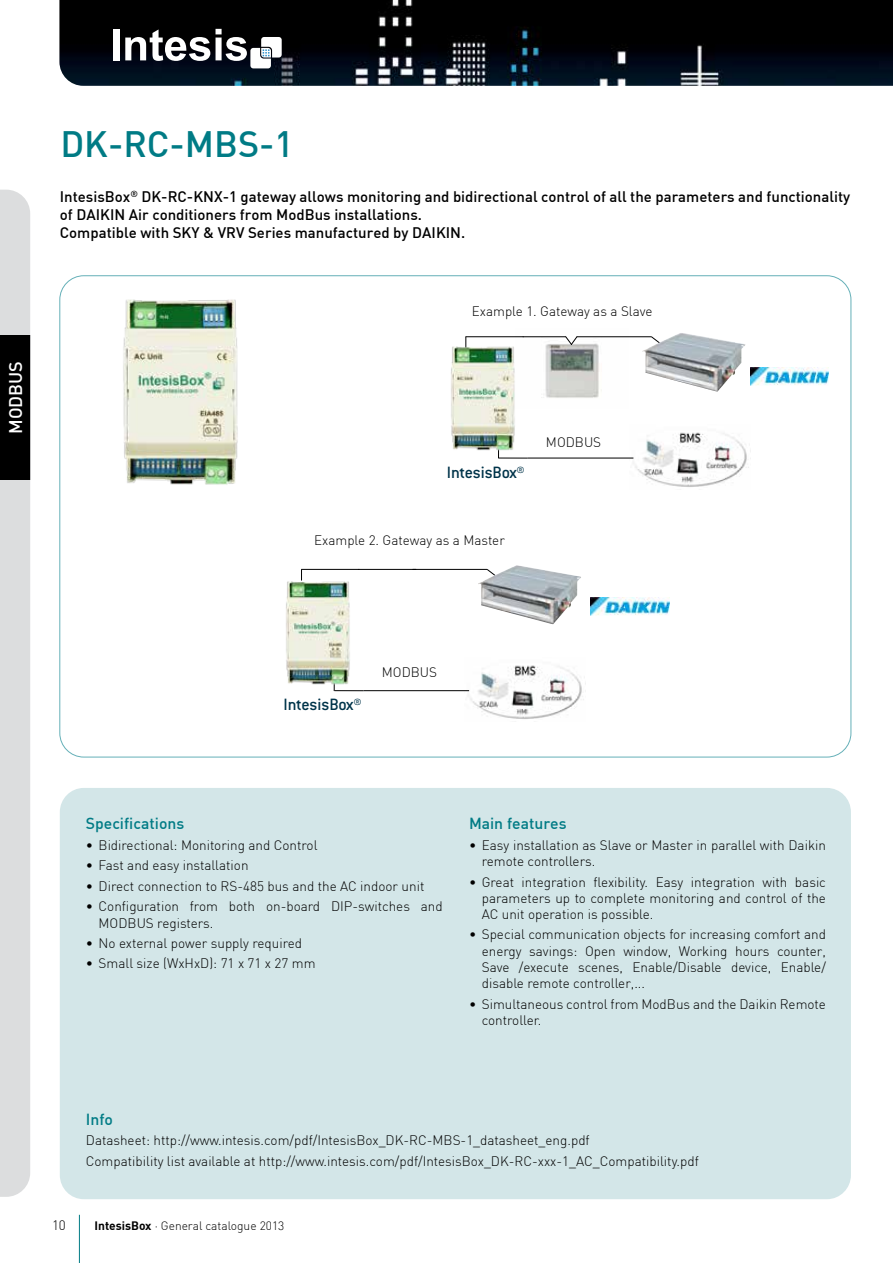
<style>
.page{position:relative;width:893px;height:1263px;background:#fff}
.page>*{position:absolute;margin:0;border:0;box-sizing:border-box;transform-origin:0 0}
.t1{font:500 36px "DIN";color:#007b85}
.t2{font:500 18px "Conduit ITC";letter-spacing:-.01em;color:#00344a}
.t3{font:500 18px "DIN";color:#fff}
.t4{font:500 15.75px "DIN";color:#007b85}
.t5{font:500 15px/18px "DIN";color:#000}
.t6{font:300 13.5px/16.2px "DIN";color:#000}
.t7{font:300 12px "DIN";color:#000}
.s1{font-weight:300}
.s2{font-weight:700}
</style>
<div class="page">
<img style="left:59px;top:0;width:834px;height:86px">
<div style="left:113px;top:29px;width:6px;height:31px;background:#fff"></div>
<svg style="left:125px;top:29px;width:85px;height:32px"></svg>
<svg style="left:216px;top:29px;width:66px;height:39px"></svg>
<div style="left:0;top:190px;width:30px;height:1007px;background:#dcddde"></div>
<div style="left:0;top:335px;width:30px;height:144px;background:#000"></div>
<hr style="left:79px;top:1215px;width:1px;height:48px;background:#007b85">
<hr style="left:892px;top:1215px;width:1px;height:48px;background:#007b85">
<div style="left:60px;top:788px;width:791px;height:411px;background:#d3e6e8;border-radius:24px"></div>
<img style="left:590px;top:598px;width:79px;height:18px">
<hr style="left:359px;top:569px;width:57px;height:1px;background:#000">
<hr style="left:413px;top:569px;width:74px;height:1px;background:#000">
<img style="left:478px;top:565px;width:103px;height:59px">
<img style="left:465px;top:665px;width:121px;height:54px">
<hr style="left:363px;top:690px;width:106px;height:1px;background:#000">
<img style="left:286px;top:568px;width:83px;height:124px">
<img style="left:123px;top:299px;width:115px;height:186px">
<img style="left:534px;top:337px;width:94px;height:61px">
<hr style="left:523px;top:336px;width:43px;height:1px;background:#000">
<hr style="left:577px;top:336px;width:74px;height:1px;background:#000">
<svg style="left:565px;top:336px;width:13px;height:9px"></svg>
<img style="left:642px;top:333px;width:103px;height:59px">
<img style="left:629px;top:432px;width:120px;height:55px">
<hr style="left:528px;top:458px;width:105px;height:1px;background:#000">
<img style="left:451px;top:336px;width:83px;height:123px">
<img style="left:750px;top:368px;width:79px;height:18px">
<h2 class="t3" style="left:4px;top:434px;width:74px;rotate:-90deg">MODBUS</h2>
<h1 class="t1" style="left:60px;top:121px;width:235px">DK-RC-MBS-1</h1>
<p class="t5" style="left:60px;top:187px;width:792px">IntesisBox<sup>®</sup> DK-RC-KNX-1 gateway allows monitoring and bidirectional control of all the parameters and functionality of DAIKIN Air conditioners from ModBus installations.<br>Compatible with SKY &amp; VRV Series manufactured by DAIKIN.</p>
<p class="t6" style="left:472px;top:302px;width:182px">Example 1. Gateway as a Slave</p>
<h2 class="t2" style="left:447px;top:462px;width:79px">IntesisBox<span class="s1">®</span></h2>
<p class="t6" style="left:314px;top:532px;width:192px">Example 2. Gateway as a Master</p>
<p class="t6" style="left:546px;top:434px;width:57px">MODBUS</p>
<h2 class="t2" style="left:283px;top:694px;width:79px">IntesisBox<span class="s1">®</span></h2>
<p class="t6" style="left:382px;top:664px;width:57px">MODBUS</p>
<p class="t4" style="left:86px;top:814px;width:100px">Specifications</p>
<p class="t6" style="left:86px;top:837px;width:233px">• Bidirectional: Monitoring and Control</p>
<p class="t6" style="left:86px;top:857px;width:164px">• Fast and easy installation</p>
<p class="t6" style="left:86px;top:878px;width:340px">• Direct connection to RS-485 bus and the AC indoor unit</p>
<p class="t6" style="left:99px;top:898px;width:346px;text-indent:-13px">• Configuration from both on-board DIP-switches and<br>MODBUS registers.</p>
<p class="t6" style="left:86px;top:935px;width:218px">• No external power supply required</p>
<p class="t6" style="left:86px;top:955px;width:231px">• Small size (WxHxD): 71 x 71 x 27 mm</p>
<p class="t4" style="left:469px;top:814px;width:99px">Main features</p>
<p class="t6" style="left:482px;top:837px;width:346px;text-indent:-13px">• Easy installation as Slave or Master in parallel with Daikin remote controllers.</p>
<p class="t6" style="left:482px;top:873px;width:346px;text-align:justify;text-indent:-13px">• Great integration flexibility. Easy integration with basic parameters up to complete monitoring and control of the AC unit operation is possible.</p>
<p class="t6" style="left:482px;top:926px;width:346px;text-align:justify;text-indent:-13px">• Special communication objects for increasing comfort and energy savings: Open window, Working hours counter, Save /execute scenes, Enable/Disable device, Enable/ disable remote controller,...</p>
<p class="t6" style="left:482px;top:995px;width:346px;text-indent:-13px">• Simultaneous control from ModBus and the Daikin Remote controller.</p>
<p class="t4" style="left:86px;top:1109px;width:29px">Info</p>
<p class="t6" style="left:86px;top:1130px;width:614px;line-height:20.4px">Datasheet: http://www.intesis.com/pdf/IntesisBox_DK-RC-MBS-1_datasheet_eng.pdf<br>Compatibility list available at http://www.intesis.com/pdf/IntesisBox_DK-RC-xxx-1_AC_Compatibility.pdf</p>
<p class="t6" style="left:52px;top:1217px;width:15px">10</p>
<p class="t7" style="left:94px;top:1218px;width:191px"><span class="s2">IntesisBox</span> · General catalogue 2013</p>
</div>
